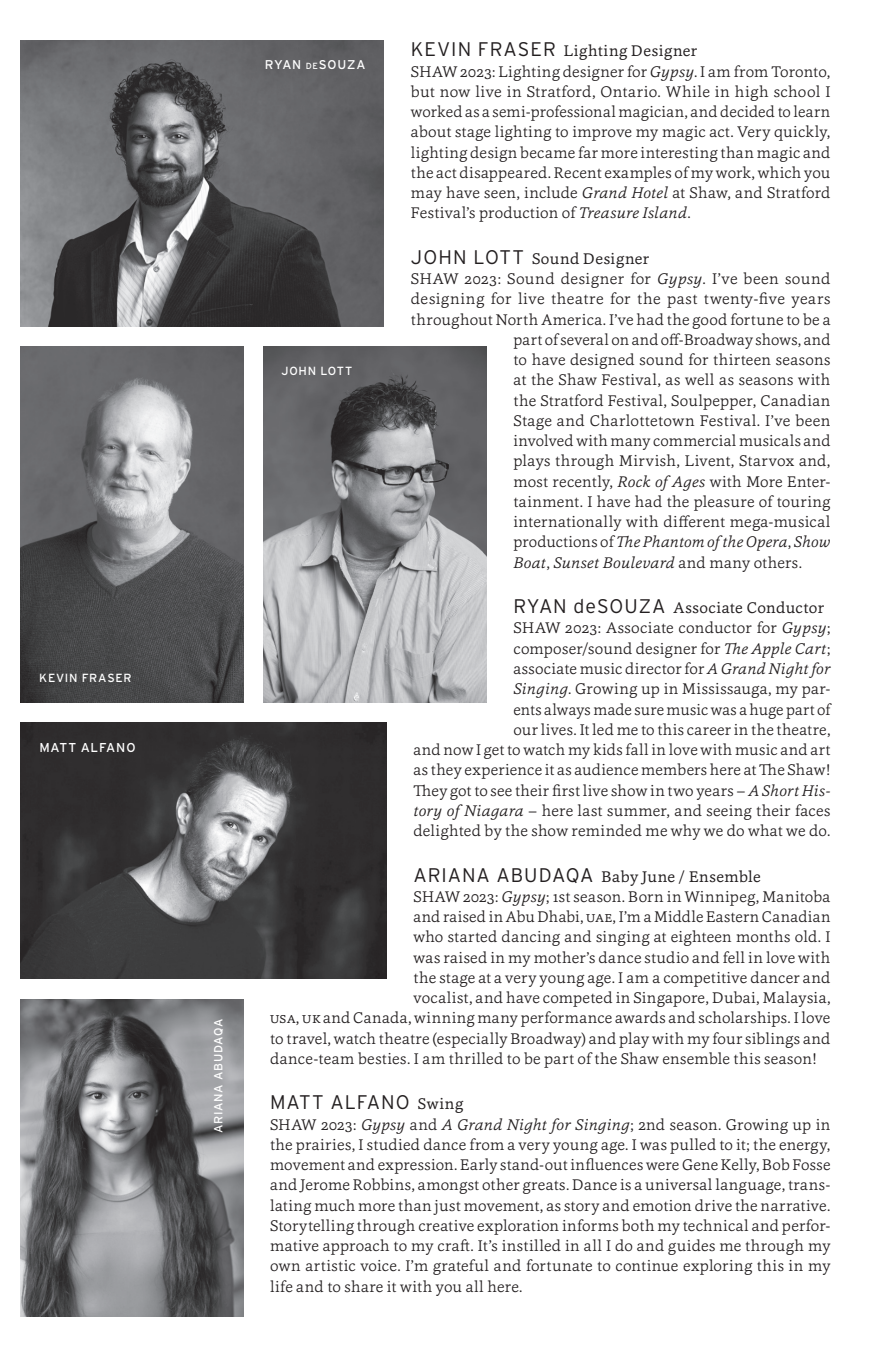
<style>
.page{position:relative;width:871px;height:1357px;background:#fff}
.page>*{position:absolute;margin:0;border:0;box-sizing:border-box;transform-origin:0 0}
.t1{font:300 19.8px "Interstate";letter-spacing:.045em;color:#231f20}
.t2{font:300 15.75px/20.2px "Cassia";letter-spacing:.02em;color:#231f20}
.t3{font:15.75px "Cassia";letter-spacing:.03em;color:#231f20}
.t4{font:italic 300 15.75px "Cassia";letter-spacing:.02em;color:#231f20}
.t5{font:12.83px "Interstate";letter-spacing:.06em;color:#fff}
.t6{font:12.6px "Interstate";letter-spacing:.06em;color:#fff}
.t7{font:11.7px "Interstate";letter-spacing:.06em;color:#fff}
.s1{font-family:"Interstate";font-size:19.8px}
.s2{font-weight:400}
.s3{font-style:italic}
.s4{font-family:"Interstate";font-weight:300;font-size:19.8px}
.s5{font-style:normal}
.s6{font-family:"Cassia";font-weight:400;font-size:15.75px}
.s7{font-size:9px}
</style>
<div class="page">
<img style="left:20px;top:999px;width:223px;height:317px">
<img style="left:20px;top:346px;width:223px;height:356px">
<img style="left:263px;top:346px;width:223px;height:356px">
<img style="left:20px;top:40px;width:364px;height:286px">
<img style="left:20px;top:722px;width:366px;height:257px">
<p class="t7" style="left:39px;top:671px;width:94px">KEVIN FRASER</p>
<p class="t5" style="left:39px;top:740px;width:98px">MATT ALFANO</p>
<p class="t7" style="left:212px;top:1133px;width:116px;rotate:-90deg">ARIANA ABUDAQA</p>
<p class="t2" style="left:411px;top:40px;width:421px"><span class="s1">KEVIN FRASER</span> <span class="s2">Lighting Designer<br></span>SHAW 2023: Lighting designer for <span class="s3">Gypsy</span>. I am from Toronto, but now live in Stratford, Ontario. While in high school I worked as a semi-professional magician, and decided to learn about stage lighting to improve my magic act. Very quickly, lighting design became far more interesting than magic and the act disappeared. Recent examples of my work, which you may have seen, include <span class="s3">Grand Hotel</span> at Shaw, and Stratford Festival’s production of <span class="s3">Treasure Island</span>.</p>
<p class="t3" style="left:411px;top:248px;width:240px"><span class="s4">JOHN LOTT</span> Sound Designer</p>
<p class="t2" style="left:411px;top:268px;width:421px">SHAW 2023: Sound designer for <span class="s3">Gypsy</span>. I’ve been sound</p>
<p class="t2" style="left:411px;top:288px;width:421px">designing for live theatre for the past twenty-five years</p>
<p class="t2" style="left:411px;top:309px;width:421px">throughout North America. I’ve had the good fortune to be a</p>
<p class="t2" style="left:513px;top:329px;width:318px">part of several on and off-Broadway shows, and</p>
<p class="t2" style="left:513px;top:349px;width:318px">to have designed sound for thirteen seasons</p>
<p class="t2" style="left:513px;top:369px;width:318px">at the Shaw Festival, as well as seasons with</p>
<p class="t2" style="left:513px;top:390px;width:318px">the Stratford Festival, Soulpepper, Canadian</p>
<p class="t2" style="left:513px;top:410px;width:318px">Stage and Charlottetown Festival. I’ve been</p>
<p class="t2" style="left:513px;top:430px;width:318px">involved with many commercial musicals and</p>
<p class="t2" style="left:513px;top:450px;width:318px">plays through Mirvish, Livent, Starvox and,</p>
<p class="t2" style="left:513px;top:471px;width:318px">most recently, <span class="s3">Rock of Ages</span> with More Enter-</p>
<p class="t2" style="left:513px;top:491px;width:318px">tainment. I have had the pleasure of touring</p>
<p class="t2" style="left:513px;top:511px;width:318px">internationally with different mega-musical</p>
<p class="t4" style="left:513px;top:532px;width:318px"><span class="s5">productions of</span> The Phantom of the Opera<span class="s5">,</span> Show</p>
<p class="t4" style="left:513px;top:552px;width:290px">Boat<span class="s5">,</span> Sunset Boulevard <span class="s5">and many others.</span></p>
<p class="t3" style="left:513px;top:597px;width:312px"><span class="s4">RYAN deSOUZA</span> Associate Conductor</p>
<p class="t2" style="left:513px;top:618px;width:318px">SHAW 2023: Associate conductor for <span class="s3">Gypsy</span>;</p>
<p class="t2" style="left:513px;top:638px;width:318px">composer/sound designer for <span class="s3">The Apple Cart</span>;</p>
<p class="t2" style="left:513px;top:658px;width:318px">associate music director for <span class="s3">A Grand Night for</span></p>
<p class="t2" style="left:513px;top:678px;width:318px"><span class="s3">Singing</span>. Growing up in Mississauga, my par-</p>
<p class="t2" style="left:513px;top:699px;width:318px">ents always made sure music was a huge part of</p>
<p class="t2" style="left:513px;top:719px;width:318px">our lives. It led me to this career in the theatre,</p>
<p class="t2" style="left:413px;top:739px;width:418px">and now I get to watch my kids fall in love with music and art</p>
<p class="t2" style="left:413px;top:759px;width:418px">as they experience it as audience members here at The Shaw!</p>
<p class="t2" style="left:413px;top:780px;width:418px">They got to see their first live show in two years – <span class="s3">A Short His-</span></p>
<p class="t2" style="left:413px;top:800px;width:418px"><span class="s3">tory of Niagara</span> – here last summer, and seeing their faces</p>
<p class="t2" style="left:413px;top:820px;width:418px">delighted by the show reminded me why we do what we do.</p>
<p class="t3" style="left:413px;top:866px;width:349px"><span class="s4">ARIANA ABUDAQA</span> Baby June / Ensemble</p>
<p class="t2" style="left:413px;top:886px;width:418px">SHAW 2023: <span class="s3">Gypsy</span>; 1st season. Born in Winnipeg, Manitoba</p>
<p class="t2" style="left:413px;top:906px;width:418px">and raised in Abu Dhabi, UAE, I’m a Middle Eastern Canadian</p>
<p class="t2" style="left:413px;top:926px;width:418px">who started dancing and singing at eighteen months old. I</p>
<p class="t2" style="left:413px;top:947px;width:418px">was raised in my mother’s dance studio and fell in love with</p>
<p class="t2" style="left:413px;top:967px;width:418px">the stage at a very young age. I am a competitive dancer and</p>
<p class="t2" style="left:413px;top:987px;width:418px">vocalist, and have competed in Singapore, Dubai, Malaysia,</p>
<p class="t2" style="left:270px;top:1007px;width:562px">USA, UK and Canada, winning many performance awards and scholarships. I love</p>
<p class="t2" style="left:270px;top:1028px;width:562px">to travel, watch theatre (especially Broadway) and play with my four siblings and</p>
<p class="t2" style="left:270px;top:1048px;width:548px">dance-team besties. I am thrilled to be part of the Shaw ensemble this season!</p>
<p class="t1" style="left:270px;top:1091px;width:195px">MATT ALFANO <span class="s6">Swing</span></p>
<p class="t2" style="left:270px;top:1114px;width:562px;text-align:justify">SHAW 2023: <span class="s3">Gypsy</span> and <span class="s3">A Grand Night for Singing</span>; 2nd season. Growing up in the prairies, I studied dance from a very young age. I was pulled to it; the energy, movement and expression. Early stand-out influences were Gene Kelly, Bob Fosse and Jerome Robbins, amongst other greats. Dance is a universal language, trans&shy;lating much more than just movement, as story and emotion drive the narrative.<br>Storytelling through creative exploration informs both my technical and perfor&shy;mative approach to my craft. It’s instilled in all I do and guides me through my own artistic voice. I’m grateful and fortunate to continue exploring this in my life and to share it with you all here.</p>
<p class="t6" style="left:265px;top:58px;width:102px">RYAN <span class="s7">de</span>SOUZA</p>
<p class="t7" style="left:281px;top:364px;width:72px">JOHN LOTT</p>
</div>
